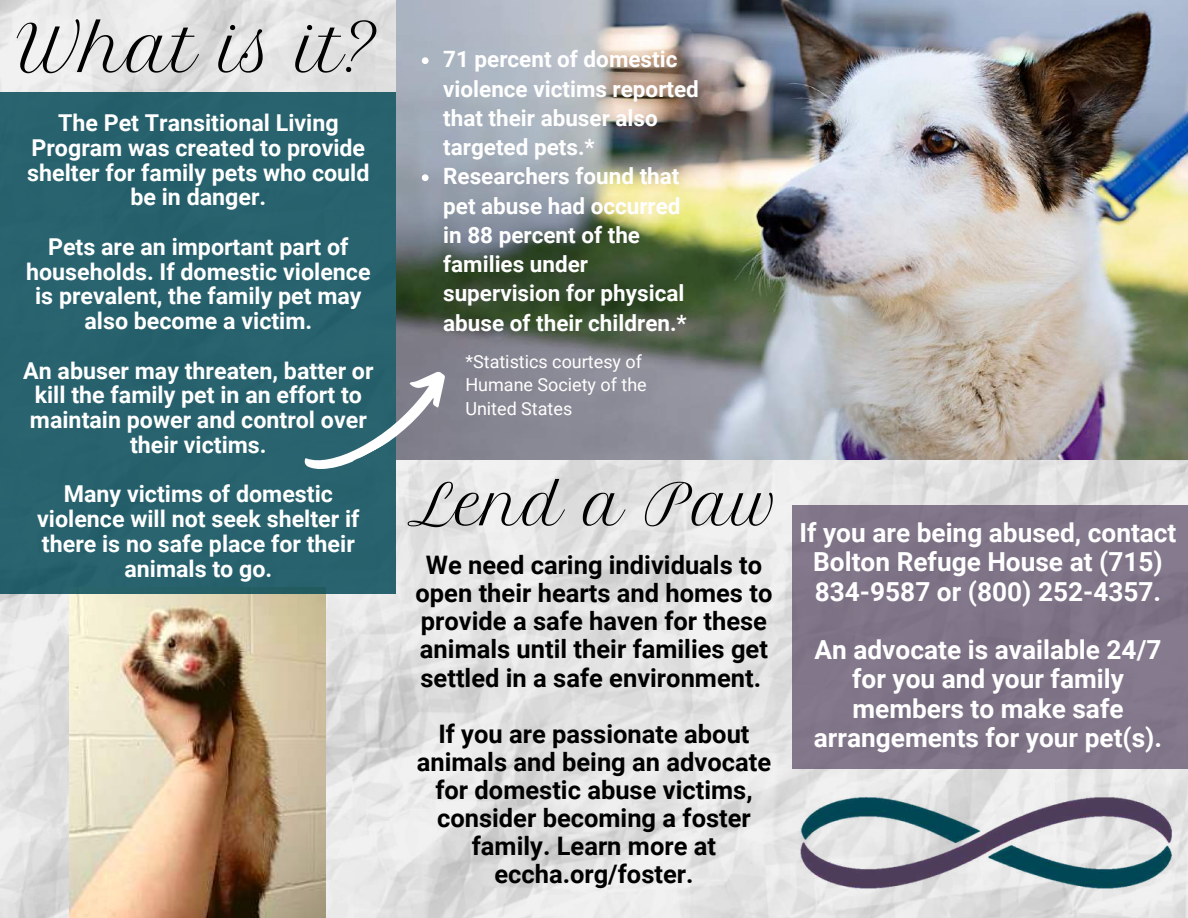
<style>
.page{position:relative;width:1188px;height:918px;background:#fff}
.page>*{position:absolute;margin:0;border:0;box-sizing:border-box;transform-origin:0 0}
.t1{font:63px "Petit Formal Script";color:#000}
.t2{font:55.5px "Petit Formal Script";color:#000}
.t3{font:700 26.25px/29.2px "Roboto";color:#fff;text-align:center}
.t4{font:700 25.5px/28.2px "Roboto";color:#000;text-align:center}
.t5{font:700 23.25px/24.8px "Roboto";color:#fff;text-align:center}
.t6{font:700 22.5px/29.2px "Roboto";color:#fff}
.t7{font:18px/23.7px "Roboto";color:#fff}
</style>
<div class="page">
<img style="left:0;top:0;width:1188px;height:918px">
<img style="left:70px;top:594px;width:255px;height:324px">
<div style="left:0;top:92px;width:396px;height:502px;background:#27626e"></div>
<img style="left:792px;top:775px;width:392px;height:130px">
<div style="left:792px;top:505px;width:396px;height:263px;background:#817588"></div>
<img style="left:396px;top:0;width:792px;height:459px">
<svg style="left:422px;top:57px;width:7px;height:7px"></svg>
<svg style="left:422px;top:174px;width:7px;height:7px"></svg>
<svg style="left:304px;top:366px;width:156px;height:117px"></svg>
<h1 class="t1" style="left:17px;top:10px;width:364px">What is it?</h1>
<p class="t5" style="left:27px;top:111px;width:344px">The Pet Transitional Living<br>Program was created to provide shelter for family pets who could be in danger.</p>
<p class="t5" style="left:26px;top:234px;width:346px">Pets are an important part of households. If domestic violence is prevalent, the family pet may also become a victim.</p>
<p class="t5" style="left:23px;top:358px;width:352px">An abuser may threaten, batter or kill the family pet in an effort to maintain power and control over their victims.</p>
<p class="t5" style="left:37px;top:482px;width:324px">Many victims of domestic violence will not seek shelter if there is no safe place for their animals to go.</p>
<p class="t6" style="left:443px;top:45px;width:257px">71 percent of domestic violence victims reported that their abuser also targeted pets.*<br>Researchers found that pet abuse had occurred in 88 percent of the families under supervision for physical abuse of their children.*</p>
<p class="t7" style="left:465px;top:350px;width:183px">*Statistics courtesy of<br>Humane Society of the<br>United States</p>
<h2 class="t2" style="left:408px;top:470px;width:374px">Lend a Paw</h2>
<p class="t4" style="left:416px;top:551px;width:358px">We need caring individuals to open their hearts and homes to provide a safe haven for these animals until their families get settled in a safe environment.</p>
<p class="t4" style="left:417px;top:720px;width:356px">If you are passionate about animals and being an advocate for domestic abuse victims, consider becoming a foster family. Learn more at eccha.org/foster.</p>
<p class="t3" style="left:800px;top:519px;width:378px">If you are being abused, contact<br>Bolton Refuge House at (715)<br>834-9587 or (800) 252-4357.</p>
<p class="t3" style="left:814px;top:636px;width:350px">An advocate is available 24/7 for you and your family members to make safe arrangements for your pet(s).</p>
</div>
